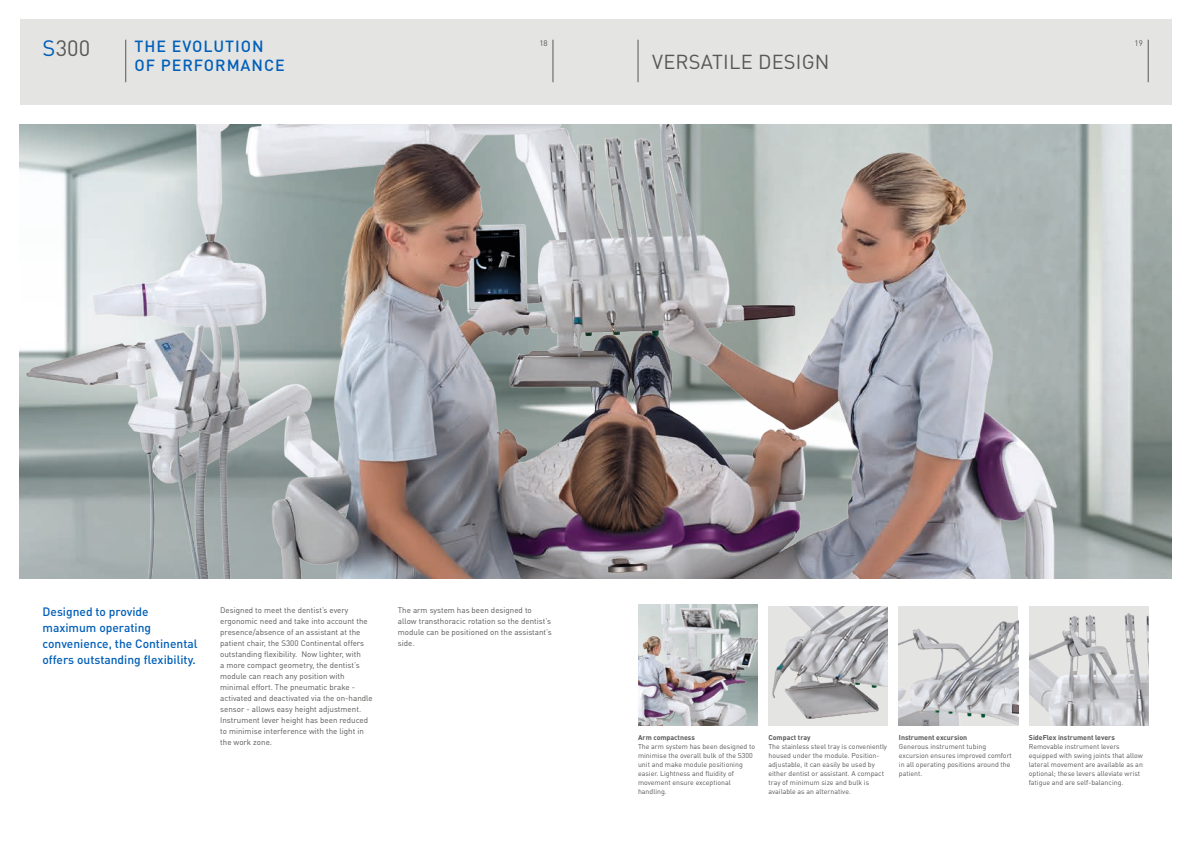
<style>
.page{position:relative;width:1191px;height:842px;background:#fff}
.page>*{position:absolute;margin:0;border:0;box-sizing:border-box;transform-origin:0 0}
.t1{font:22px "DIN Pro";color:#575756}
.t2{font:20px "DIN Pro";letter-spacing:.01em;color:#575756}
.t3{font:500 16px/19.2px "DIN Pro";letter-spacing:.06em;color:#005fb9}
.t4{font:500 12px/16px "DIN Pro";color:#005fb9}
.t5{font:8px/11px "DIN Pro";color:#575756}
.t6{font:7px/9px "DIN Pro";color:#575756}
.t7{font:700 7px "DIN Pro";color:#575756}
.s1{color:#005fb9}
</style>
<div class="page">
<img style="left:1139px;top:125px;width:32px;height:453px">
<div style="left:20px;top:20px;width:1151px;height:85px;background:#e4e4e3"></div>
<hr style="left:125px;top:40px;width:1px;height:42px;background:#575756">
<hr style="left:553px;top:40px;width:1px;height:42px;background:#575756">
<hr style="left:1148px;top:40px;width:1px;height:42px;background:#575756">
<hr style="left:638px;top:40px;width:1px;height:42px;background:#575756">
<img style="left:638px;top:604px;width:119px;height:122px">
<img style="left:899px;top:607px;width:119px;height:119px">
<img style="left:1029px;top:607px;width:119px;height:119px">
<img style="left:20px;top:125px;width:1119px;height:453px">
<img style="left:768px;top:607px;width:119px;height:119px">
<h1 class="t1" style="left:43px;top:33px;width:49px"><span class="s1">S</span>300</h1>
<p class="t5" style="left:539px;top:37px;width:10px">18</p>
<p class="t5" style="left:1134px;top:37px;width:10px">19</p>
<h3 class="t3" style="left:135px;top:36px;width:152px">THE EVOLUTION<br>OF PERFORMANCE</h3>
<h2 class="t2" style="left:652px;top:48px;width:179px">VERSATILE DESIGN</h2>
<h3 class="t4" style="left:43px;top:603px;width:156px">Designed to provide maximum operating convenience, the Continental offers outstanding flexibility.</h3>
<p class="t5" style="left:220px;top:604px;width:154px">Designed to meet the dentist’s every ergonomic need and take into account the presence/absence of an assistant at the patient chair, the S300 Continental offers outstanding flexibility. Now lighter, with<br>a more compact geometry, the dentist’s module can reach any position with minimal effort. The pneumatic brake - activated and deactivated via the on-handle sensor - allows easy height adjustment.<br>Instrument lever height has been reduced to minimise interference with the light in the work zone.</p>
<p class="t5" style="left:398px;top:604px;width:155px">The arm system has been designed to allow transthoracic rotation so the dentist’s module can be positioned on the assistant’s side.</p>
<p class="t7" style="left:638px;top:732px;width:58px">Arm compactness</p>
<p class="t6" style="left:638px;top:741px;width:119px">The arm system has been designed to minimise the overall bulk of the S300 unit and make module positioning easier. Lightness and fluidity of movement ensure exceptional handling.</p>
<p class="t7" style="left:768px;top:732px;width:44px">Compact tray</p>
<p class="t6" style="left:768px;top:741px;width:120px">The stainless steel tray is conveniently housed under the module. Position&shy;adjustable, it can easily be used by either dentist or assistant. A compact tray of minimum size and bulk is available as an alternative.</p>
<p class="t7" style="left:899px;top:732px;width:70px">Instrument excursion</p>
<p class="t6" style="left:899px;top:741px;width:115px">Generous instrument tubing excursion ensures improved comfort in all operating positions around the patient.</p>
<p class="t7" style="left:1028px;top:732px;width:87px">SideFlex instrument levers</p>
<p class="t6" style="left:1028px;top:741px;width:116px">Removable instrument levers equipped with swing joints that allow lateral movement are available as an optional; these levers alleviate wrist fatigue and are self-balancing.</p>
</div>
